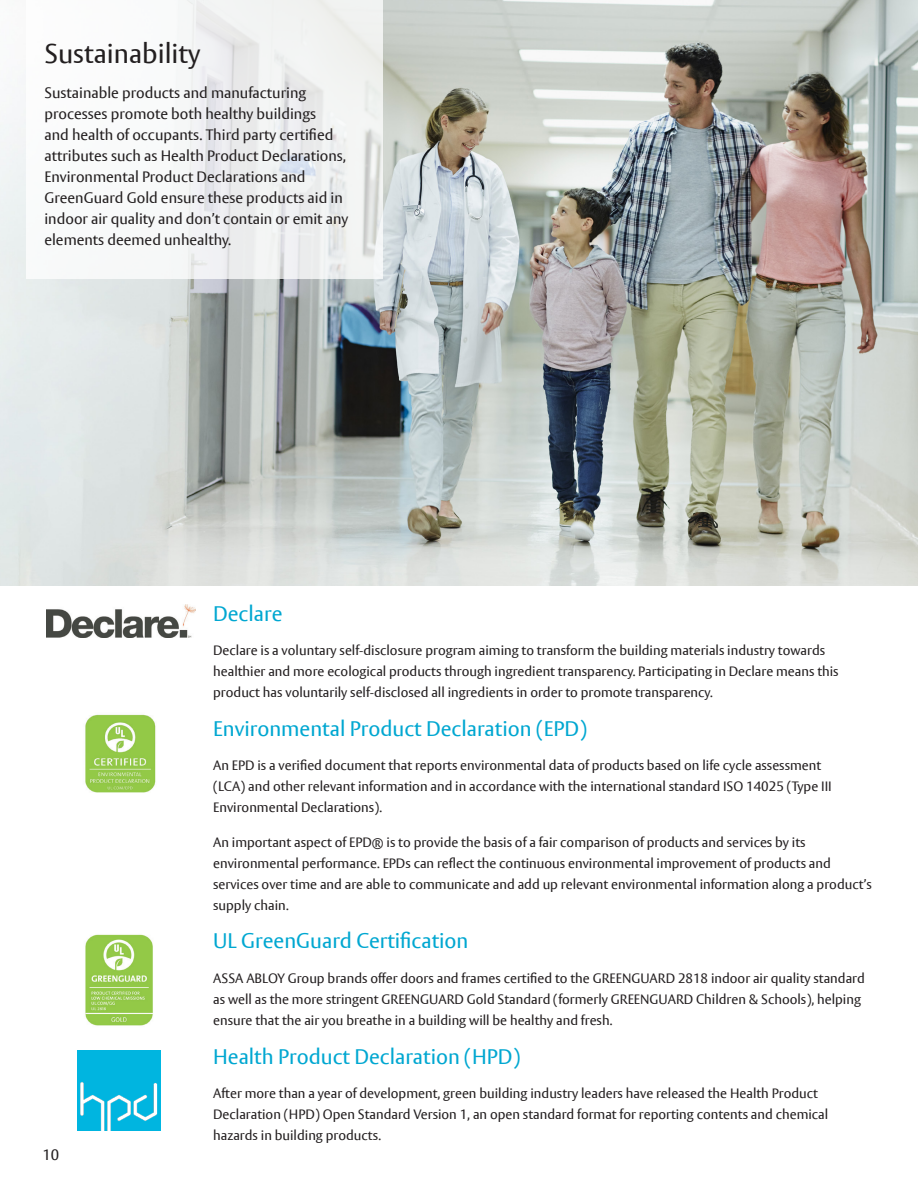
<style>
.page{position:relative;width:918px;height:1188px;background:#fff}
.page>*{position:absolute;margin:0;border:0;box-sizing:border-box;transform-origin:0 0}
.Large_Heading{font:27px "ASSA Vesta";color:#231f20}
.Product_Heading{font:21px "ASSA Vesta";color:#00a7d1}
.Body_copy{font:15px/21px "ASSA Vesta";color:#231f20}
.Body_copy-2{font:13.5px/21px "ASSA Vesta";color:#231f20}
</style>
<div class="page">
<img style="left:0;top:0;width:918px;height:585px">
<svg style="left:26px;top:0;width:357px;height:278px;fill:#f4f5f5"></svg>
<img style="left:85px;top:934px;width:68px;height:92px">
<img style="left:46px;top:604px;width:149px;height:34px">
<img style="left:85px;top:714px;width:71px;height:79px">
<img style="left:77px;top:1051px;width:84px;height:79px">
<p class="Large_Heading" style="left:44px;top:38px;width:158px">Sustainability</p>
<p class="Body_copy" style="left:44px;top:83px;width:306px">Sustainable products and manufacturing processes promote both healthy buildings<br>and health of occupants. Third party certified attributes such as Health Product Declarations, Environmental Product Declarations and GreenGuard Gold ensure these products aid in indoor air quality and don’t contain or emit any elements deemed unhealthy.</p>
<p class="Body_copy" style="left:43px;top:1145px;width:18px">10</p>
<p class="Product_Heading" style="left:213px;top:600px;width:71px">Declare</p>
<p class="Body_copy-2" style="left:213px;top:640px;width:627px">Declare is a voluntary self-disclosure program aiming to transform the building materials industry towards healthier and more ecological products through ingredient transparency. Participating in Declare means this product has voluntarily self-disclosed all ingredients in order to promote transparency.</p>
<p class="Product_Heading" style="left:213px;top:716px;width:375px">Environmental Product Declaration (EPD)</p>
<p class="Body_copy-2" style="left:213px;top:756px;width:620px">An EPD is a verified document that reports environmental data of products based on life cycle assessment (LCA) and other relevant information and in accordance with the international standard ISO 14025 (Type III<br>Environmental Declarations).</p>
<p class="Body_copy-2" style="left:213px;top:832px;width:660px">An important aspect of EPD® is to provide the basis of a fair comparison of products and services by its environmental performance. EPDs can reflect the continuous environmental improvement of products and services over time and are able to communicate and add up relevant environmental information along a product’s supply chain.</p>
<p class="Product_Heading" style="left:213px;top:928px;width:257px">UL GreenGuard Certification</p>
<p class="Body_copy-2" style="left:213px;top:968px;width:653px">ASSA ABLOY Group brands offer doors and frames certified to the GREENGUARD 2818 indoor air quality standard as well as the more stringent GREENGUARD Gold Standard (formerly GREENGUARD Children &amp; Schools), helping ensure that the air you breathe in a building will be healthy and fresh.</p>
<p class="Product_Heading" style="left:213px;top:1044px;width:309px">Health Product Declaration (HPD)</p>
<p class="Body_copy-2" style="left:213px;top:1083px;width:617px">After more than a year of development, green building industry leaders have released the Health Product<br>Declaration (HPD) Open Standard Version 1, an open standard format for reporting contents and chemical hazards in building products.</p>
</div>
